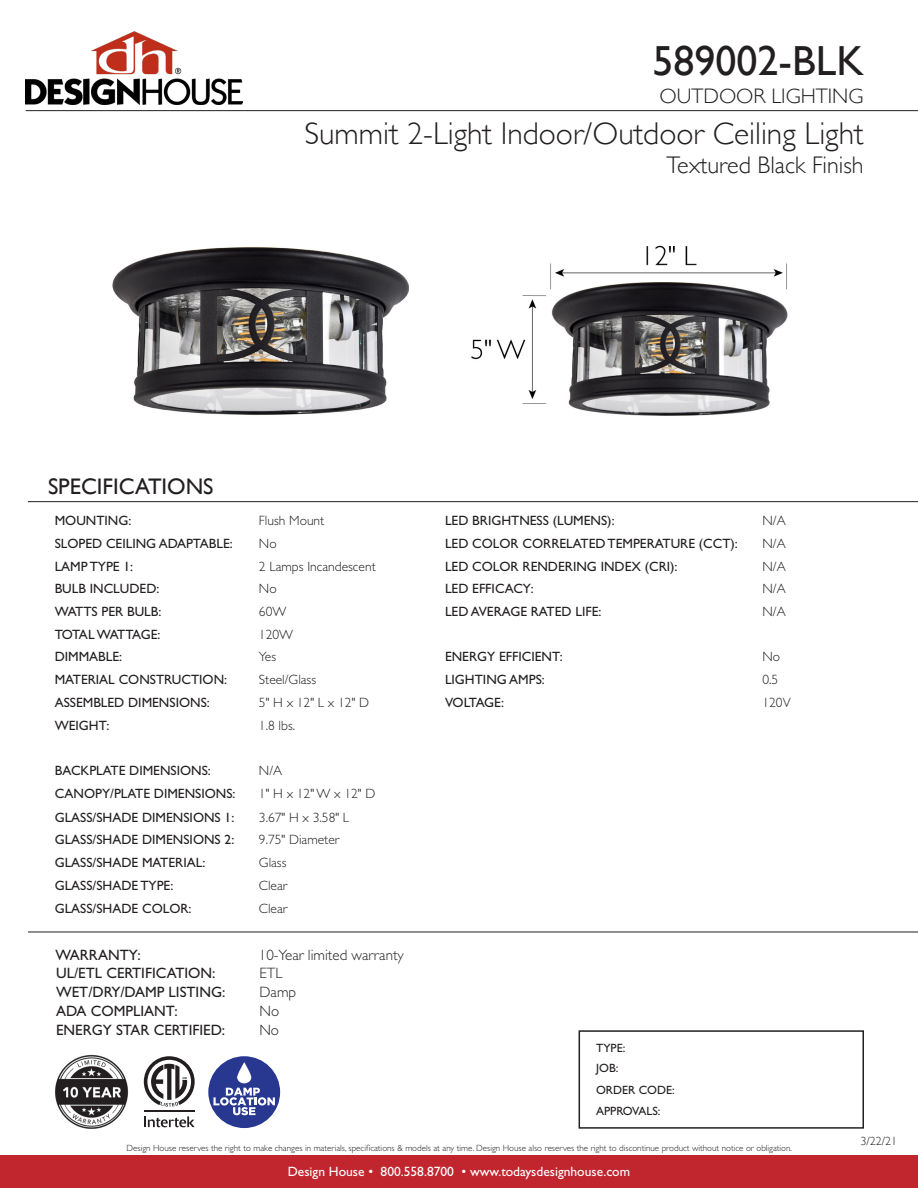
<style>
.page{position:relative;width:918px;height:1188px;background:#fff}
.page>*{position:absolute;margin:0;border:0;box-sizing:border-box;transform-origin:0 0}
.t1{font:42px "Gill Sans";color:#231f20}
.t2{font:300 31.5px "Gill Sans";color:#231f20}
.t3{font:300 24px "Gill Sans";color:#231f20}
.t4{font:22.5px "Gill Sans";color:#231f20}
.t5{font:300 21px "Gill Sans";color:#231f20}
.t6{font:15px "Gill Sans Std";color:#231f20}
.t7{font:300 15px "Gill Sans Std";color:#231f20}
.t8{font:13.5px "Gill Sans Std";color:#231f20}
.t9{font:300 13.5px "Gill Sans Std";color:#231f20}
.t10{font:13.5px "Gill Sans Std";color:#fff}
.t11{font:13.5px "Gill Sans Std";letter-spacing:-.065em;color:#231f20}
.t12{font:13.5px "Gill Sans Std";letter-spacing:-.04em;color:#231f20}
.t13{font:12px "Gill Sans Std";color:#231f20}
.t14{font:300 12px "Gill Sans";color:#231f20}
.t15{font:300 9px "Gill Sans Std";color:#231f20}
</style>
<div class="page">
<img style="left:471px;top:245px;width:317px;height:171px">
<div style="left:0;top:1156px;width:918px;height:32px;background:#c1262f"></div>
<img style="left:26px;top:32px;width:217px;height:73px">
<div style="left:579px;top:1030px;width:285px;height:99px;border:2px solid #231f20"></div>
<hr style="left:26px;top:110px;width:892px;height:1px;background:#231f20">
<hr style="left:28px;top:501px;width:890px;height:1px;background:#231f20">
<img style="left:55px;top:1055px;width:74px;height:74px">
<img style="left:112px;top:247px;width:297px;height:168px">
<hr style="left:28px;top:932px;width:890px;height:1px;background:#231f20">
<svg style="left:144px;top:1116px;width:51px;height:11px"></svg>
<svg style="left:144px;top:1056px;width:51px;height:51px"></svg>
<hr style="left:144px;top:1111px;width:51px;height:1px;background:#231f20">
<div style="left:208px;top:1056px;width:72px;height:72px;background:#283890;border-radius:50%"></div>
<svg style="left:213px;top:1062px;width:62px;height:53px"></svg>
<p class="t1" style="left:653px;top:36px;width:213px">589002-BLK</p>
<p class="t5" style="left:660px;top:79px;width:206px">OUTDOOR LIGHTING</p>
<p class="t2" style="left:304px;top:108px;width:561px">Summit 2-Light Indoor/Outdoor Ceiling Light</p>
<p class="t3" style="left:667px;top:147px;width:199px">Textured Black Finish</p>
<p class="t4" style="left:48px;top:473px;width:167px">SPECIFICATIONS</p>
<p class="t8" style="left:55px;top:513px;width:78px">MOUNTING:</p>
<p class="t9" style="left:259px;top:513px;width:67px">Flush Mount</p>
<p class="t8" style="left:55px;top:536px;width:180px">SLOPED CEILING ADAPTABLE:</p>
<p class="t9" style="left:259px;top:536px;width:19px">No</p>
<p class="t8" style="left:55px;top:558px;width:80px">LAMP TYPE 1:</p>
<p class="t9" style="left:259px;top:558px;width:118px">2 Lamps Incandescent</p>
<p class="t8" style="left:55px;top:581px;width:106px">BULB INCLUDED:</p>
<p class="t9" style="left:259px;top:581px;width:19px">No</p>
<p class="t8" style="left:55px;top:604px;width:108px">WATTS PER BULB:</p>
<p class="t9" style="left:259px;top:604px;width:29px">60W</p>
<p class="t11" style="left:55px;top:626px;width:107px">TOTAL WATTAGE:</p>
<p class="t9" style="left:259px;top:627px;width:36px">120W</p>
<p class="t8" style="left:55px;top:649px;width:69px">DIMMABLE:</p>
<p class="t9" style="left:259px;top:649px;width:19px">Yes</p>
<p class="t8" style="left:55px;top:672px;width:174px">MATERIAL CONSTRUCTION:</p>
<p class="t9" style="left:259px;top:672px;width:59px">Steel/Glass</p>
<p class="t8" style="left:55px;top:695px;width:157px">ASSEMBLED DIMENSIONS:</p>
<p class="t9" style="left:259px;top:695px;width:112px">5" H x 12" L x 12" D</p>
<p class="t8" style="left:55px;top:717px;width:56px">WEIGHT:</p>
<p class="t9" style="left:259px;top:718px;width:38px">1.8 lbs.</p>
<p class="t8" style="left:55px;top:763px;width:158px">BACKPLATE DIMENSIONS:</p>
<p class="t9" style="left:259px;top:763px;width:25px">N/A</p>
<p class="t8" style="left:55px;top:786px;width:182px">CANOPY/PLATE DIMENSIONS:</p>
<p class="t9" style="left:259px;top:786px;width:118px">1" H x 12" W x 12" D</p>
<p class="t8" style="left:55px;top:832px;width:181px">GLASS/SHADE DIMENSIONS 2:</p>
<p class="t8" style="left:55px;top:809px;width:181px">GLASS/SHADE DIMENSIONS 1:</p>
<p class="t9" style="left:259px;top:810px;width:92px">3.67" H x 3.58" L</p>
<p class="t9" style="left:259px;top:832px;width:82px">9.75" Diameter</p>
<p class="t8" style="left:55px;top:855px;width:152px">GLASS/SHADE MATERIAL:</p>
<p class="t9" style="left:259px;top:855px;width:29px">Glass</p>
<p class="t8" style="left:55px;top:877px;width:120px">GLASS/SHADE TYPE:</p>
<p class="t8" style="left:55px;top:900px;width:138px">GLASS/SHADE COLOR:</p>
<p class="t9" style="left:259px;top:900px;width:30px">Clear</p>
<p class="t9" style="left:259px;top:878px;width:30px">Clear</p>
<p class="t6" style="left:56px;top:946px;width:87px">WARRANTY:</p>
<p class="t6" style="left:56px;top:965px;width:161px">UL/ETL CERTIFICATION:</p>
<p class="t6" style="left:56px;top:984px;width:171px">WET/DRY/DAMP LISTING:</p>
<p class="t6" style="left:56px;top:1003px;width:123px">ADA COMPLIANT:</p>
<p class="t7" style="left:259px;top:946px;width:146px">10-Year limited warranty</p>
<p class="t7" style="left:260px;top:965px;width:24px">ETL</p>
<p class="t7" style="left:260px;top:984px;width:38px">Damp</p>
<p class="t7" style="left:260px;top:1003px;width:21px">No</p>
<p class="t6" style="left:56px;top:1022px;width:171px">ENERGY STAR CERTIFIED:</p>
<p class="t7" style="left:259px;top:1022px;width:21px">No</p>
<p class="t8" style="left:445px;top:513px;width:171px">LED BRIGHTNESS (LUMENS):</p>
<p class="t9" style="left:762px;top:513px;width:25px">N/A</p>
<p class="t8" style="left:445px;top:536px;width:294px">LED COLOR CORRELATED TEMPERATURE (CCT):</p>
<p class="t9" style="left:762px;top:536px;width:25px">N/A</p>
<p class="t8" style="left:445px;top:558px;width:234px">LED COLOR RENDERING INDEX (CRI):</p>
<p class="t9" style="left:762px;top:558px;width:25px">N/A</p>
<p class="t8" style="left:445px;top:581px;width:90px">LED EFFICACY:</p>
<p class="t9" style="left:762px;top:581px;width:25px">N/A</p>
<p class="t8" style="left:445px;top:604px;width:158px">LED AVERAGE RATED LIFE:</p>
<p class="t9" style="left:762px;top:604px;width:25px">N/A</p>
<p class="t8" style="left:445px;top:649px;width:119px">ENERGY EFFICIENT:</p>
<p class="t9" style="left:762px;top:649px;width:19px">No</p>
<p class="t8" style="left:445px;top:672px;width:101px">LIGHTING AMPS:</p>
<p class="t9" style="left:762px;top:672px;width:17px">0.5</p>
<p class="t12" style="left:445px;top:695px;width:60px">VOLTAGE:</p>
<p class="t9" style="left:762px;top:695px;width:30px">120V</p>
<p class="t13" style="left:596px;top:1041px;width:31px">TYPE:</p>
<p class="t13" style="left:596px;top:1061px;width:24px">JOB:</p>
<p class="t13" style="left:596px;top:1083px;width:80px">ORDER CODE:</p>
<p class="t13" style="left:596px;top:1104px;width:66px">APPROVALS:</p>
<p class="t15" style="left:127px;top:1143px;width:667px">Design House reserves the right to make changes in materials, specifications &amp; models at any time. Design House also reserves the right to discontinue product without notice or obligation.</p>
<p class="t10" style="left:288px;top:1164px;width:344px">Design House • 800.558.8700 • www.todaysdesignhouse.com</p>
<p class="t14" style="left:861px;top:1132px;width:38px">3/22/21</p>
</div>
